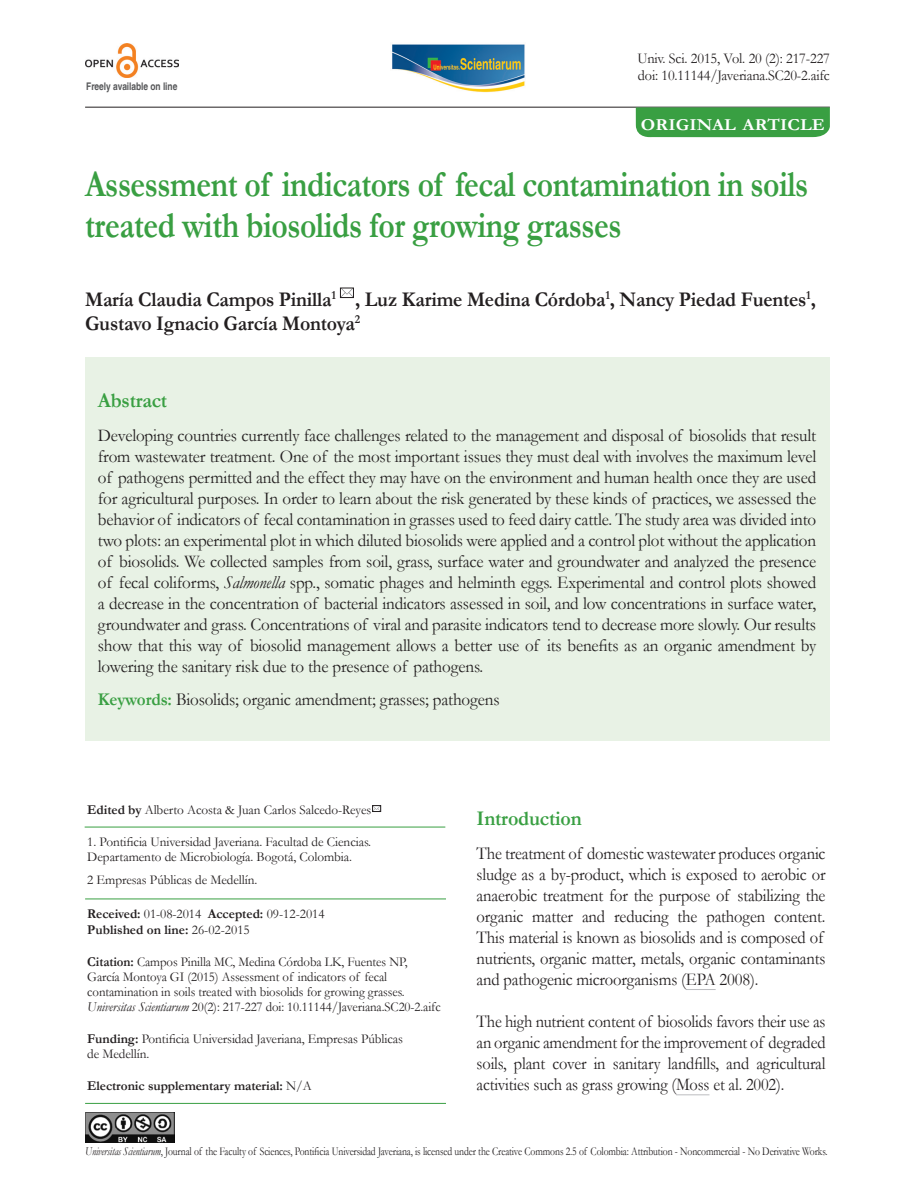
<style>
.page{position:relative;width:915px;height:1191px;background:#fff}
.page>*{position:absolute;margin:0;border:0;box-sizing:border-box;transform-origin:0 0}
.Titulos1{font:700 37.5px/40.5px "Garamond";letter-spacing:-.015em;color:#399f42;scale:.84 1}
.SUBTitulos{font:700 21px/24px "Garamond";letter-spacing:-.01em;color:#231f20;scale:.94 1}
.SUBTitulos-2{font:700 21px "Garamond";letter-spacing:-.01em;color:#399f42;scale:.95 1}
.TEXTOcorrido{font:18px/21px "Garamond";letter-spacing:-.01em;color:#231f20;text-align:justify;scale:.95 1}
.TEXTOcorrido-2{font:18px/21px "Garamond";letter-spacing:-.01em;color:#231f20;text-align:justify;scale:.92 1}
.TEXTOcorrido-3{font:18px/21px "Garamond";letter-spacing:-.01em;color:#231f20;text-align:justify;scale:.91 1}
.Titulos1-2{font:700 16.8px "Garamond";letter-spacing:.005em;color:#fff;scale:1.09 1}
.TEXTOcorrido-4{font:15px "Garamond";letter-spacing:-.01em;color:#231f20;scale:.95 1}
.TEXTO_pie_pag{font:13.5px/15px "Garamond";letter-spacing:-.005em;color:#231f20}
.TEXTO_pie_pag-2{font:13.5px/15px "Garamond";letter-spacing:-.005em;color:#231f20;scale:.95 1}
.TEXTO_pie_pag-3{font:700 13.5px/16.5px "Garamond";letter-spacing:-.005em;color:#231f20}
.TEXTOcorrido-5{font:12px "Garamond";letter-spacing:-.01em;color:#231f20;scale:.81 1}
.TEXTOcorrido-6{font:700 10.5px "Helvetica";letter-spacing:-.005em;color:#57585a;scale:.8 1}
.s1{font-style:italic}
.s2{font-weight:700;color:#399f42}
.s3{font-weight:700}
.s4{font-weight:400}
</style>
<div class="page">
<img style="left:85px;top:1112px;width:90px;height:30px">
<div style="left:85px;top:357px;width:743px;height:384px;background:#e8f2e5"></div>
<hr style="left:85px;top:898px;width:361px;height:1px;background:#399f42">
<hr style="left:85px;top:107px;width:744px;height:1px;background:#231f20">
<img style="left:392px;top:44px;width:133px;height:49px">
<img style="left:85px;top:44px;width:93px;height:34px">
<hr style="left:85px;top:826px;width:360px;height:1px;background:#399f42">
<hr style="left:85px;top:1103px;width:361px;height:1px;background:#399f42">
<hr style="left:685px;top:989px;width:30px;height:1px;background:#bcbdc0">
<hr style="left:676px;top:1094px;width:33px;height:1px;background:#bcbdc0">
<svg style="left:342px;top:290px;width:9px;height:6px"></svg>
<div style="left:340px;top:288px;width:13px;height:10px;border:1px solid #231f20"></div>
<div style="left:372px;top:805px;width:9px;height:6px;border:1px solid #231f20"></div>
<svg style="left:635px;top:107px;width:194px;height:31px;background:#42a24a"></svg>
<p class="TEXTOcorrido-6" style="left:86px;top:80px;width:115px">Freely available on line</p>
<p class="TEXTOcorrido-4" style="left:637px;top:49px;width:204px">Univ. Sci. 2015, Vol. 20 (2): 217-227</p>
<p class="TEXTOcorrido-4" style="left:637px;top:65px;width:203px">doi: 10.11144/Javeriana.SC20-2.aifc</p>
<p class="Titulos1-2" style="left:640px;top:113px;width:170px">ORIGINAL ARTICLE</p>
<p class="Titulos1" style="left:85px;top:164px;width:862px">Assessment of indicators of fecal contamination in soils treated with biosolids for growing grasses</p>
<p class="SUBTitulos" style="left:85px;top:287px;width:778px">María Claudia Campos Pinilla<sup>1</sup> , Luz Karime Medina Córdoba<sup>1</sup>, Nancy Piedad Fuentes<sup>1</sup>,<br>Gustavo Ignacio García Montoya<sup>2</sup></p>
<p class="SUBTitulos-2" style="left:98px;top:386px;width:74px">Abstract</p>
<p class="TEXTOcorrido" style="left:98px;top:424px;width:757px">Developing countries currently face challenges related to the management and disposal of biosolids that result from wastewater treatment. One of the most important issues they must deal with involves the maximum level of pathogens permitted and the effect they may have on the environment and human health once they are used for agricultural purposes. In order to learn about the risk generated by these kinds of practices, we assessed the behavior of indicators of fecal contamination in grasses used to feed dairy cattle. The study area was divided into two plots: an experimental plot in which diluted biosolids were applied and a control plot without the application of biosolids. We collected samples from soil, grass, surface water and groundwater and analyzed the presence of fecal coliforms, <span class="s1">Salmonella</span> spp., somatic phages and helminth eggs. Experimental and control plots showed a decrease in the concentration of bacterial indicators assessed in soil, and low concentrations in surface water, groundwater and grass. Concentrations of viral and parasite indicators tend to decrease more slowly. Our results show that this way of biosolid management allows a better use of its benefits as an organic amendment by lowering the sanitary risk due to the presence of pathogens.</p>
<p class="TEXTOcorrido" style="left:98px;top:689px;width:424px"><span class="s2">Keywords:</span> Biosolids; organic amendment; grasses; pathogens</p>
<p class="TEXTO_pie_pag" style="left:87px;top:801px;width:285px"><span class="s3">Edited by</span> Alberto Acosta &amp; Juan Carlos Salcedo-Reyes</p>
<p class="TEXTO_pie_pag" style="left:87px;top:833px;width:285px">1. Pontificia Universidad Javeriana. Facultad de Ciencias.<br>Departamento de Microbiología. Bogotá, Colombia.</p>
<p class="TEXTO_pie_pag" style="left:87px;top:872px;width:171px">2 Empresas Públicas de Medellín.</p>
<p class="TEXTO_pie_pag-3" style="left:87px;top:905px;width:239px">Received: <span class="s4">01-08-2014</span> Accepted: <span class="s4">09-12-2014<br></span>Published on line: <span class="s4">26-02-2015</span></p>
<p class="TEXTO_pie_pag-2" style="left:87px;top:954px;width:373px"><span class="s3">Citation:</span> Campos Pinilla MC, Medina Córdoba LK, Fuentes NP, García Montoya GI (2015) Assessment of indicators of fecal contamination in soils treated with biosolids for growing grasses.<br><span class="s1">Universitas Scientiarum</span> 20(2): 217-227 doi: 10.11144/Javeriana.SC20-2.aifc</p>
<p class="TEXTO_pie_pag" style="left:87px;top:1031px;width:317px"><span class="s3">Funding:</span> Pontificia Universidad Javeriana, Empresas Públicas de Medellín.</p>
<p class="TEXTO_pie_pag-3" style="left:87px;top:1078px;width:226px">Electronic supplementary material: <span class="s4">N/A</span></p>
<p class="SUBTitulos-2" style="left:476px;top:804px;width:112px">Introduction</p>
<p class="TEXTOcorrido-2" style="left:476px;top:842px;width:380px">The treatment of domestic wastewater produces organic sludge as a by-product, which is exposed to aerobic or anaerobic treatment for the purpose of stabilizing the organic matter and reducing the pathogen content.<br>This material is known as biosolids and is composed of nutrients, organic matter, metals, organic contaminants and pathogenic microorganisms (EPA 2008).</p>
<p class="TEXTOcorrido-3" style="left:476px;top:1010px;width:385px">The high nutrient content of biosolids favors their use as an organic amendment for the improvement of degraded soils, plant cover in sanitary landfills, and agricultural activities such as grass growing (Moss et al. 2002).</p>
<p class="TEXTOcorrido-5" style="left:85px;top:1143px;width:917px"><span class="s1">Universitas Scientiarum</span>, Journal of the Faculty of Sciences, Pontificia Universidad Javeriana, is licensed under the Creative Commons 2.5 of Colombia: Attribution - Noncommercial - No Derivative Works.</p>
</div>
